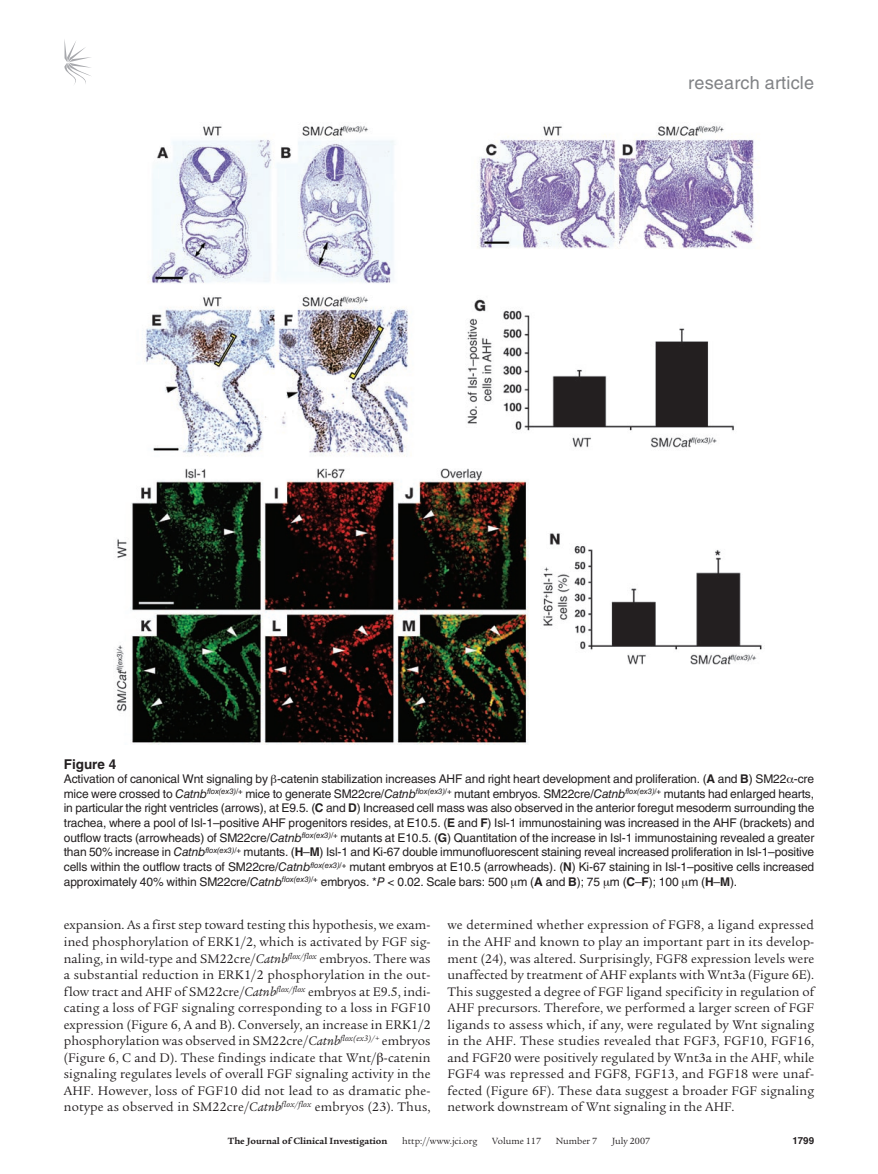
<style>
.page{position:relative;width:878px;height:1174px;background:#fff}
.page>*{position:absolute;margin:0;border:0;box-sizing:border-box;transform-origin:0 0}
.t1{font:18px "Helvetica LT Std";letter-spacing:.01em;color:#808285}
.t2{font:13.5px/16.5px "Legacy Serif Std";letter-spacing:.015em;color:#231f20;text-align:justify}
.t3{font:700 13.5px "Helvetica LT Std";color:#231f20}
.t4{font:12px/14.7px "Helvetica LT Std";letter-spacing:-.01em;color:#231f20;text-align:justify}
.t5{font:9.75px "Legacy Serif Std";color:#231f20}
.t6{font:700 9.75px "Legacy Serif Std";color:#231f20}
.t7{font:700 9.75px "Helvetica LT Std";color:#231f20}
.s1{font-weight:700}
.s2{font-style:italic}
</style>
<div class="page">
<svg style="left:64px;top:39px;width:27px;height:45px"></svg>
<img style="left:116px;top:125px;width:646px;height:620px">
<h1 class="t1" style="left:688px;top:72px;width:127px">research article</h1>
<p class="t3" style="left:64px;top:755px;width:54px">Figure 4</p>
<p class="t4" style="left:64px;top:771px;width:752px">Activation of canonical Wnt signaling by -catenin stabilization increases AHF and right heart development and proliferation. (<span class="s1">A</span> and <span class="s1">B</span>) SM22 -cre mice were crossed to <span class="s2">Catnb</span><sup>flox(ex3)/+</sup> mice to generate SM22cre/<span class="s2">Catnb</span><sup>flox(ex3)/+</sup> mutant embryos. SM22cre/<span class="s2">Catnb</span><sup>flox(ex3)/+</sup> mutants had enlarged hearts, in particular the right ventricles (arrows), at E9.5. (<span class="s1">C</span> and <span class="s1">D</span>) Increased cell mass was also observed in the anterior foregut mesoderm surrounding the trachea, where a pool of Isl-1–positive AHF progenitors resides, at E10.5. (<span class="s1">E</span> and <span class="s1">F</span>) Isl-1 immunostaining was increased in the AHF (brackets) and outflow tracts (arrowheads) of SM22cre/<span class="s2">Catnb</span><sup>flox(ex3)/+</sup> mutants at E10.5. (<span class="s1">G</span>) Quantitation of the increase in Isl-1 immunostaining revealed a greater than 50% increase in <span class="s2">Catnb</span><sup>flox(ex3)/+</sup> mutants. (<span class="s1">H</span>–<span class="s1">M</span>) Isl-1 and Ki-67 double immunofluorescent staining reveal increased proliferation in Isl-1–positive cells within the outflow tracts of SM22cre/<span class="s2">Catnb</span><sup>flox(ex3)/+</sup> mutant embryos at E10.5 (arrowheads). (<span class="s1">N</span>) Ki-67 staining in Isl-1–positive cells increased approximately 40% within SM22cre/<span class="s2">Catnb</span><sup>flox(ex3)/+</sup> embryos. *<span class="s2">P</span> &lt; 0.02. Scale bars: 500 m (<span class="s1">A</span> and <span class="s1">B</span>); 75 m (<span class="s1">C</span>–<span class="s1">F</span>); 100 m (<span class="s1">H</span>–<span class="s1">M</span>).</p>
<p class="t2" style="left:64px;top:917px;width:368px">expansion. As a first step toward testing this hypothesis, we exam&shy;ined phosphorylation of ERK1/2, which is activated by FGF sig&shy;naling, in wild-type and SM22cre/<span class="s2">Catnb</span><sup>flox/flox</sup> embryos. There was a substantial reduction in ERK1/2 phosphorylation in the out&shy;flow tract and AHF of SM22cre/<span class="s2">Catnb</span><sup>flox/flox</sup> embryos at E9.5, indi&shy;cating a loss of FGF signaling corresponding to a loss in FGF10 expression (Figure 6, A and B). Conversely, an increase in ERK1/2 phosphorylation was observed in SM22cre/<span class="s2">Catnb</span><sup>flox(ex3)/+</sup> embryos (Figure 6, C and D). These findings indicate that Wnt/ -catenin signaling regulates levels of overall FGF signaling activity in the AHF. However, loss of FGF10 did not lead to as dramatic phe&shy;notype as observed in SM22cre/<span class="s2">Catnb</span><sup>flox/flox</sup> embryos (23). Thus,</p>
<p class="t2" style="left:447px;top:917px;width:368px">we determined whether expression of FGF8, a ligand expressed in the AHF and known to play an important part in its develop&shy;ment (24), was altered. Surprisingly, FGF8 expression levels were unaffected by treatment of AHF explants with Wnt3a (Figure 6E).<br>This suggested a degree of FGF ligand specificity in regulation of AHF precursors. Therefore, we performed a larger screen of FGF ligands to assess which, if any, were regulated by Wnt signaling in the AHF. These studies revealed that FGF3, FGF10, FGF16, and FGF20 were positively regulated by Wnt3a in the AHF, while FGF4 was repressed and FGF8, FGF13, and FGF18 were unaf&shy;fected (Figure 6F). These data suggest a broader FGF signaling network downstream of Wnt signaling in the AHF.</p>
<p class="t6" style="left:228px;top:1135px;width:161px">The Journal of Clinical Investigation</p>
<p class="t5" style="left:402px;top:1135px;width:77px">http://www.jci.org</p>
<p class="t5" style="left:492px;top:1135px;width:50px">Volume 117</p>
<p class="t5" style="left:555px;top:1135px;width:43px">Number 7</p>
<p class="t5" style="left:612px;top:1135px;width:40px">July 2007</p>
<p class="t7" style="left:792px;top:1134px;width:23px">1799</p>
</div>
